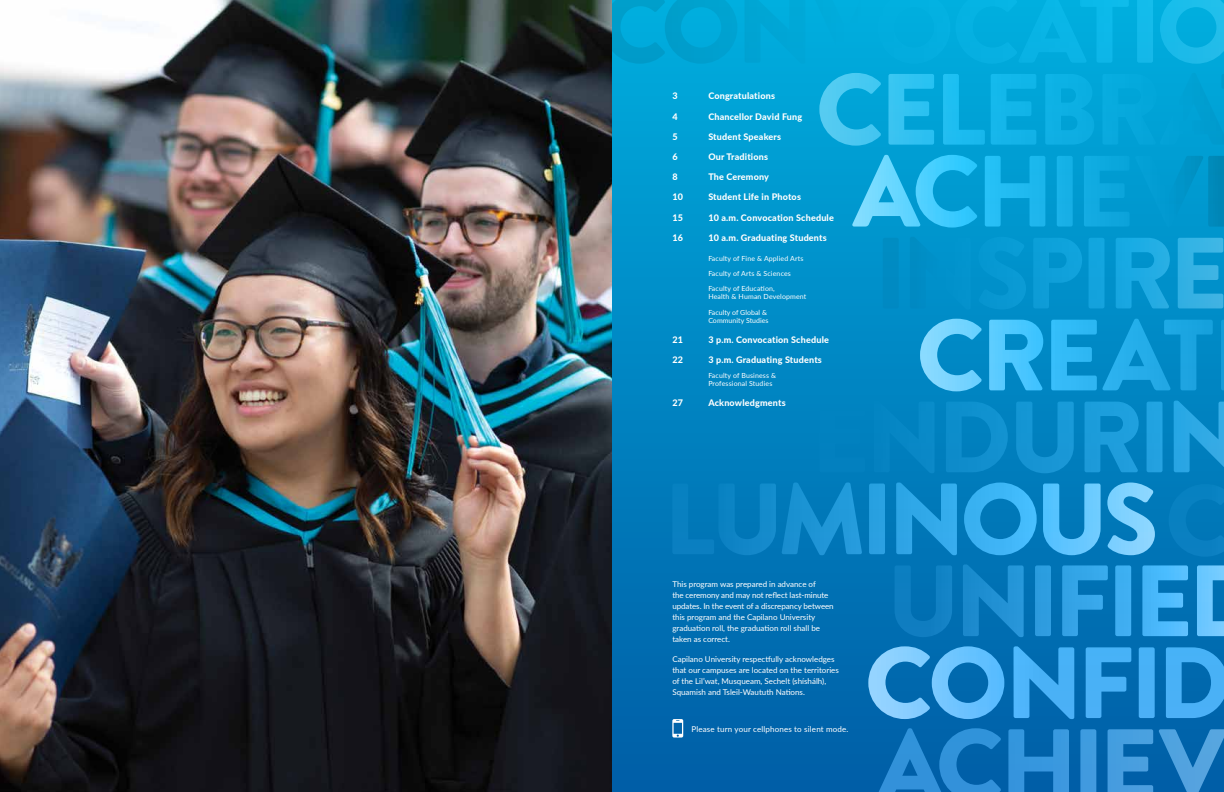
<style>
.page{position:relative;width:1224px;height:792px;background:#fff}
.page>*{position:absolute;margin:0;border:0;box-sizing:border-box;transform-origin:0 0}
.t1{font:800 9px "Lato";letter-spacing:.02em;color:#fff}
.t2{font:8px/11px "Lato";color:#fff}
.t3{font:8px "Lato";letter-spacing:.02em;color:#fff}
.t4{font:7px/15.2px "Lato";letter-spacing:.02em;color:#fff}
</style>
<div class="page">
<svg style="left:612px;top:0;width:612px;height:792px;background:#0c8fcb"></svg>
<img style="left:0;top:0;width:612px;height:792px">
<svg style="left:672px;top:719px;width:11px;height:19px"></svg>
<p class="t1" style="left:672px;top:90px;width:7px">3</p>
<p class="t1" style="left:708px;top:90px;width:68px">Congratulations</p>
<p class="t1" style="left:672px;top:110px;width:7px">4</p>
<p class="t1" style="left:708px;top:110px;width:95px">Chancellor David Fung</p>
<p class="t1" style="left:672px;top:130px;width:7px">5</p>
<p class="t1" style="left:708px;top:130px;width:74px">Student Speakers</p>
<p class="t1" style="left:672px;top:150px;width:7px">6</p>
<p class="t1" style="left:708px;top:150px;width:61px">Our Traditions</p>
<p class="t1" style="left:672px;top:170px;width:7px">8</p>
<p class="t1" style="left:708px;top:170px;width:62px">The Ceremony</p>
<p class="t1" style="left:672px;top:190px;width:12px">10</p>
<p class="t1" style="left:708px;top:190px;width:94px">Student Life in Photos</p>
<p class="t1" style="left:672px;top:211px;width:12px">15</p>
<p class="t1" style="left:708px;top:211px;width:127px">10 a.m. Convocation Schedule</p>
<p class="t1" style="left:672px;top:231px;width:12px">16</p>
<p class="t1" style="left:708px;top:231px;width:120px">10 a.m. Graduating Students</p>
<p class="t4" style="left:708px;top:251px;width:97px">Faculty of Fine &amp; Applied Arts<br>Faculty of Arts &amp; Sciences<br>Faculty of Education,</p>
<p class="t4" style="left:708px;top:289px;width:100px">Health &amp; Human Development<br>Faculty of Global &amp;</p>
<p class="t4" style="left:708px;top:312px;width:62px">Community Studies</p>
<p class="t1" style="left:672px;top:333px;width:12px">21</p>
<p class="t1" style="left:708px;top:333px;width:122px">3 p.m. Convocation Schedule</p>
<p class="t1" style="left:672px;top:353px;width:12px">22</p>
<p class="t1" style="left:708px;top:353px;width:115px">3 p.m. Graduating Students</p>
<p class="t4" style="left:708px;top:371px;width:69px;line-height:8px">Faculty of Business &amp;<br>Professional Studies</p>
<p class="t1" style="left:672px;top:397px;width:12px">27</p>
<p class="t1" style="left:708px;top:397px;width:79px">Acknowledgments</p>
<p class="t2" style="left:672px;top:579px;width:163px">This program was prepared in advance of<br>the ceremony and may not reflect last-minute updates. In the event of a discrepancy between this program and the Capilano University graduation roll, the graduation roll shall be taken as correct.</p>
<p class="t2" style="left:672px;top:654px;width:168px">Capilano University respectfully acknowledges that our campuses are located on the territories of the Lil’wat, Musqueam, Sechelt (shíshálh), Squamish and Tsleil-Waututh Nations.</p>
<p class="t3" style="left:691px;top:723px;width:159px">Please turn your cellphones to silent mode.</p>
</div>
